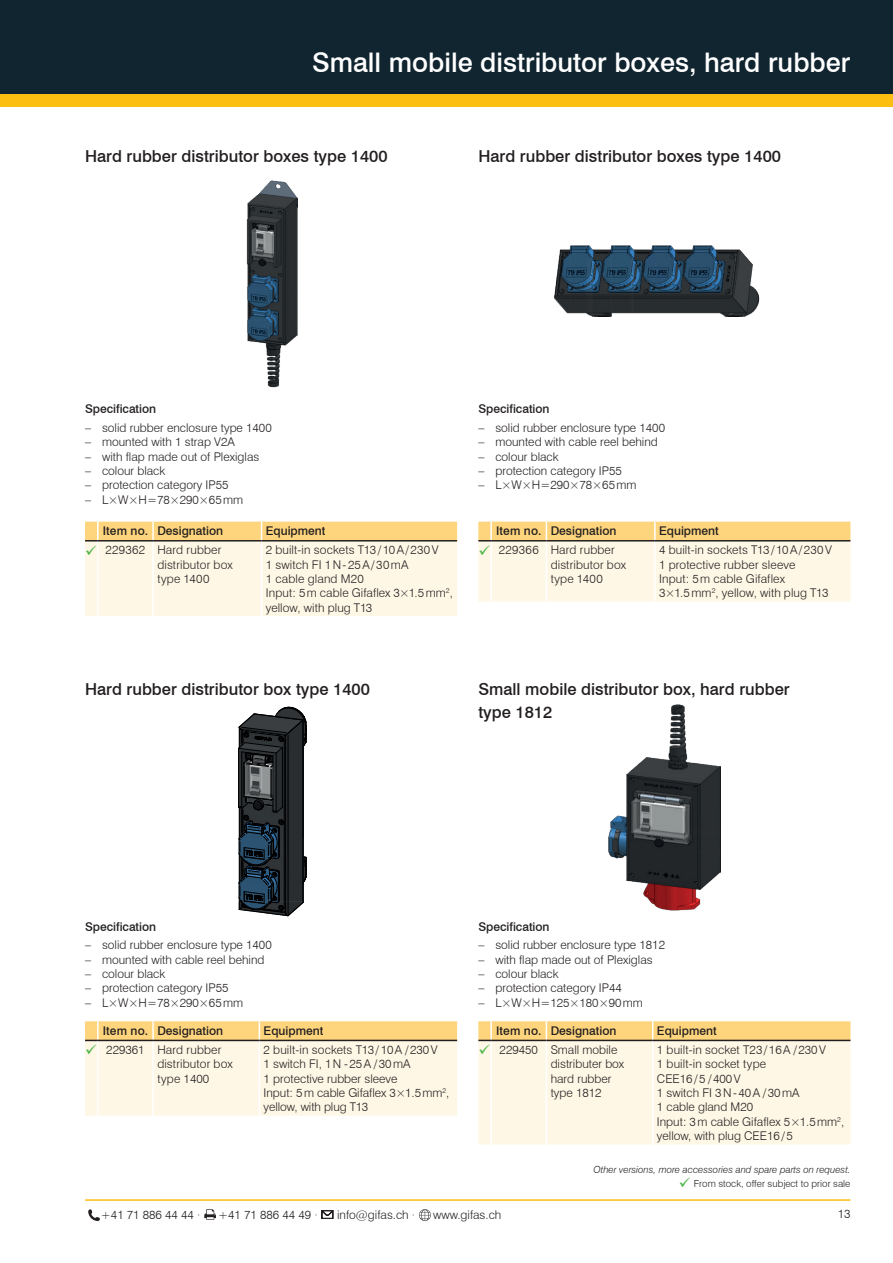
<style>
.page{position:relative;width:893px;height:1263px;background:#fff}
.page>*{position:absolute;margin:0;border:0;box-sizing:border-box;transform-origin:0 0}
.t1{font:500 27px "Swiss 721 BT";color:#fff}
.t2{font:500 16.5px/22.5px "Swiss 721 BT";color:#231f20}
.t3{font:300 12px/14.4px "Swiss 721 BT";color:#231f20}
.t4{font:500 12px "Swiss 721 BT";color:#231f20}
.t5{font:italic 300 9.75px "Swiss 721 BT";color:#231f20}
.t6{font:300 9.75px "Swiss 721 BT";color:#231f20}
.s1{color:#4bb547}
</style>
<div class="page">
<div style="left:0;top:89px;width:893px;height:17px;background:#fdbe12"></div>
<div style="left:0;top:0;width:893px;height:94px;background:#112530"></div>
<hr style="left:85px;top:1199px;width:765px;height:2px;background:#fdbe12">
<svg style="left:88px;top:1209px;width:12px;height:12px"></svg>
<svg style="left:204px;top:1209px;width:12px;height:11px"></svg>
<svg style="left:322px;top:1210px;width:11px;height:9px"></svg>
<svg style="left:419px;top:1209px;width:12px;height:12px"></svg>
<svg style="left:238px;top:707px;width:69px;height:209px;background:#3b4247"></svg>
<img style="left:246px;top:180px;width:51px;height:208px">
<img style="left:554px;top:245px;width:205px;height:71px">
<img style="left:609px;top:704px;width:111px;height:207px">
<svg style="left:85px;top:522px;width:372px;height:94px;background:#fcefd1"></svg>
<hr style="left:98px;top:540px;width:55px;height:1px;background:#231f20">
<hr style="left:153px;top:540px;width:108px;height:1px;background:#231f20">
<hr style="left:261px;top:540px;width:196px;height:1px;background:#231f20">
<svg style="left:478px;top:522px;width:372px;height:80px;background:#fcedcd"></svg>
<hr style="left:491px;top:540px;width:55px;height:1px;background:#231f20">
<hr style="left:546px;top:540px;width:109px;height:1px;background:#231f20">
<hr style="left:655px;top:540px;width:195px;height:1px;background:#231f20">
<svg style="left:85px;top:1021px;width:372px;height:95px;background:#fcefd0"></svg>
<hr style="left:98px;top:1040px;width:55px;height:1px;background:#231f20">
<hr style="left:153px;top:1040px;width:106px;height:1px;background:#231f20">
<hr style="left:259px;top:1040px;width:198px;height:1px;background:#231f20">
<svg style="left:478px;top:1021px;width:372px;height:123px;background:#fdf1d5"></svg>
<hr style="left:491px;top:1040px;width:55px;height:1px;background:#231f20">
<hr style="left:546px;top:1040px;width:107px;height:1px;background:#231f20">
<hr style="left:653px;top:1040px;width:197px;height:1px;background:#231f20">
<h1 class="t1" style="left:312px;top:46px;width:540px">Small mobile distributor boxes, hard rubber</h1>
<h2 class="t2" style="left:85px;top:145px;width:304px">Hard rubber distributor boxes type 1400</h2>
<h2 class="t2" style="left:478px;top:145px;width:304px">Hard rubber distributor boxes type 1400</h2>
<p class="t4" style="left:85px;top:401px;width:73px">Specification</p>
<p class="t3" style="left:85px;top:420px;width:188px">– solid rubber enclosure type 1400</p>
<p class="t3" style="left:85px;top:435px;width:151px">– mounted with 1 strap V2A</p>
<p class="t3" style="left:85px;top:449px;width:176px">– with flap made out of Plexiglas</p>
<p class="t3" style="left:85px;top:463px;width:82px">– colour black</p>
<p class="t3" style="left:85px;top:478px;width:145px">– protection category IP55</p>
<p class="t3" style="left:85px;top:492px;width:160px">– L×W×H=78×290×65mm</p>
<p class="t4" style="left:103px;top:523px;width:122px">Item no. Designation</p>
<p class="t4" style="left:266px;top:523px;width:61px">Equipment</p>
<p class="t3" style="left:157px;top:543px;width:77px;text-indent:-72px"><span class="s1">✓</span> 229362 Hard rubber distributor box type 1400</p>
<p class="t3" style="left:266px;top:543px;width:189px">2 built-in sockets T13/10A/230V<br>1 switch FI 1N-25A/30mA<br>1 cable gland M20<br>Input: 5m cable Gifaflex 3×1.5mm<sup>2</sup>, yellow, with plug T13</p>
<p class="t4" style="left:478px;top:401px;width:73px">Specification</p>
<p class="t3" style="left:478px;top:420px;width:188px">– solid rubber enclosure type 1400</p>
<p class="t3" style="left:478px;top:435px;width:181px">– mounted with cable reel behind</p>
<p class="t3" style="left:478px;top:449px;width:82px">– colour black</p>
<p class="t3" style="left:478px;top:463px;width:145px">– protection category IP55</p>
<p class="t3" style="left:478px;top:478px;width:160px">– L×W×H=290×78×65mm</p>
<p class="t4" style="left:496px;top:523px;width:122px">Item no. Designation</p>
<p class="t4" style="left:659px;top:523px;width:61px">Equipment</p>
<p class="t3" style="left:551px;top:543px;width:77px;text-indent:-72px"><span class="s1">✓</span> 229366 Hard rubber distributor box type 1400</p>
<p class="t3" style="left:659px;top:543px;width:174px">4 built-in sockets T13/10A/230V<br>1 protective rubber sleeve<br>Input: 5m cable Gifaflex<br>3×1.5mm<sup>2</sup>, yellow, with plug T13</p>
<h2 class="t2" style="left:85px;top:678px;width:286px">Hard rubber distributor box type 1400</h2>
<h2 class="t2" style="left:478px;top:678px;width:313px">Small mobile distributor box, hard rubber type 1812</h2>
<p class="t4" style="left:85px;top:919px;width:73px">Specification</p>
<p class="t3" style="left:85px;top:938px;width:188px">– solid rubber enclosure type 1400</p>
<p class="t3" style="left:85px;top:952px;width:181px">– mounted with cable reel behind</p>
<p class="t3" style="left:85px;top:966px;width:82px">– colour black</p>
<p class="t3" style="left:85px;top:981px;width:145px">– protection category IP55</p>
<p class="t3" style="left:85px;top:995px;width:160px">– L×W×H=78×290×65mm</p>
<p class="t4" style="left:103px;top:1023px;width:122px">Item no. Designation</p>
<p class="t4" style="left:264px;top:1023px;width:61px">Equipment</p>
<p class="t3" style="left:157px;top:1042px;width:77px;text-indent:-72px"><span class="s1">✓</span> 229361 Hard rubber distributor box type 1400</p>
<p class="t3" style="left:264px;top:1042px;width:187px">2 built-in sockets T13/10A /230V<br>1 switch FI, 1N -25A /30mA<br>1 protective rubber sleeve<br>Input: 5m cable Gifaflex 3×1.5mm<sup>2</sup>, yellow, with plug T13</p>
<p class="t4" style="left:478px;top:919px;width:73px">Specification</p>
<p class="t3" style="left:478px;top:938px;width:188px">– solid rubber enclosure type 1812</p>
<p class="t3" style="left:478px;top:952px;width:176px">– with flap made out of Plexiglas</p>
<p class="t3" style="left:478px;top:966px;width:82px">– colour black</p>
<p class="t3" style="left:478px;top:981px;width:145px">– protection category IP44</p>
<p class="t3" style="left:478px;top:995px;width:166px">– L×W×H=125×180×90mm</p>
<p class="t4" style="left:496px;top:1023px;width:122px">Item no. Designation</p>
<p class="t4" style="left:657px;top:1023px;width:61px">Equipment</p>
<p class="t3" style="left:551px;top:1042px;width:75px;text-indent:-72px"><span class="s1">✓</span> 229450 Small mobile distributer box hard rubber type 1812</p>
<p class="t3" style="left:657px;top:1042px;width:189px">1 built-in socket T23/16A /230V<br>1 built-in socket type<br>CEE16/5 /400V<br>1 switch FI 3N-40A /30mA<br>1 cable gland M20<br>Input: 3m cable Gifaflex 5×1.5mm<sup>2</sup>, yellow, with plug CEE16/5</p>
<p class="t5" style="left:594px;top:1163px;width:258px">Other versions, more accessories and spare parts on request.</p>
<p class="t6" style="left:679px;top:1177px;width:173px"><span class="s1">✓</span> From stock, offer subject to prior sale</p>
<p class="t3" style="left:101px;top:1207px;width:101px">+41 71 886 44 44 ·</p>
<p class="t3" style="left:218px;top:1207px;width:101px">+41 71 886 44 49 ·</p>
<p class="t3" style="left:337px;top:1207px;width:80px">info@gifas.ch ·</p>
<p class="t3" style="left:433px;top:1207px;width:70px">www.gifas.ch</p>
<p class="t3" style="left:838px;top:1207px;width:14px">13</p>
</div>
